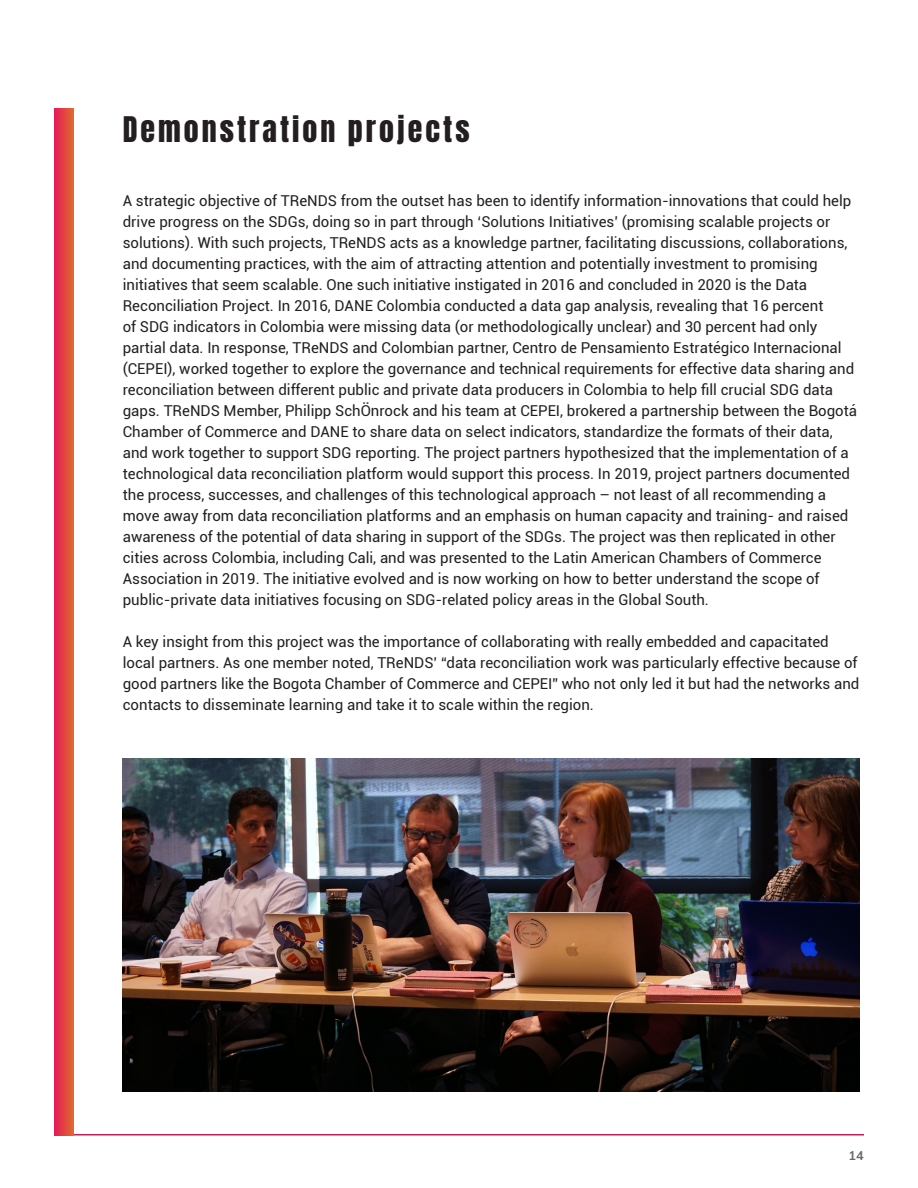
<style>
.page{position:relative;width:918px;height:1188px;background:#fff}
.page>*{position:absolute;margin:0;border:0;box-sizing:border-box;transform-origin:0 0}
.Anton_Bold_18_23_Left{font:30px "Anton";letter-spacing:.1em;color:#231f20}
.Roboto_Regular_10_14_Left{font:15px/21px "Roboto";color:#231f20}
.t1{font:700 12.75px "Muli";color:#69696c}
</style>
<div class="page">
<hr style="left:54px;top:1134px;width:810px;height:2px;background:#bf1f59">
<svg style="left:54px;top:108px;width:19px;height:1028px;background:#e24043"></svg>
<img style="left:123px;top:758px;width:736px;height:333px">
<p class="Anton_Bold_18_23_Left" style="left:123px;top:114px;width:348px">Demonstration projects</p>
<p class="Roboto_Regular_10_14_Left" style="left:123px;top:190px;width:736px">A strategic objective of TReNDS from the outset has been to identify information-innovations that could help drive progress on the SDGs, doing so in part through ‘Solutions Initiatives’ (promising scalable projects or solutions). With such projects, TReNDS acts as a knowledge partner, facilitating discussions, collaborations, and documenting practices, with the aim of attracting attention and potentially investment to promising initiatives that seem scalable. One such initiative instigated in 2016 and concluded in 2020 is the Data Reconciliation Project. In 2016, DANE Colombia conducted a data gap analysis, revealing that 16 percent<br>of SDG indicators in Colombia were missing data (or methodologically unclear) and 30 percent had only partial data. In response, TReNDS and Colombian partner, Centro de Pensamiento Estratégico Internacional (CEPEI), worked together to explore the governance and technical requirements for effective data sharing and reconciliation between different public and private data producers in Colombia to help fill crucial SDG data gaps. TReNDS Member, Philipp SchÖnrock and his team at CEPEI, brokered a partnership between the Bogotá Chamber of Commerce and DANE to share data on select indicators, standardize the formats of their data, and work together to support SDG reporting. The project partners hypothesized that the implementation of a technological data reconciliation platform would support this process. In 2019, project partners documented the process, successes, and challenges of this technological approach – not least of all recommending a move away from data reconciliation platforms and an emphasis on human capacity and training- and raised awareness of the potential of data sharing in support of the SDGs. The project was then replicated in other cities across Colombia, including Cali, and was presented to the Latin American Chambers of Commerce Association in 2019. The initiative evolved and is now working on how to better understand the scope of public-private data initiatives focusing on SDG-related policy areas in the Global South.</p>
<p class="Roboto_Regular_10_14_Left" style="left:123px;top:631px;width:738px">A key insight from this project was the importance of collaborating with really embedded and capacitated local partners. As one member noted, TReNDS’ “data reconciliation work was particularly effective because of good partners like the Bogota Chamber of Commerce and CEPEI” who not only led it but had the networks and contacts to disseminate learning and take it to scale within the region.</p>
<p class="t1" style="left:848px;top:1147px;width:17px">14</p>
</div>
